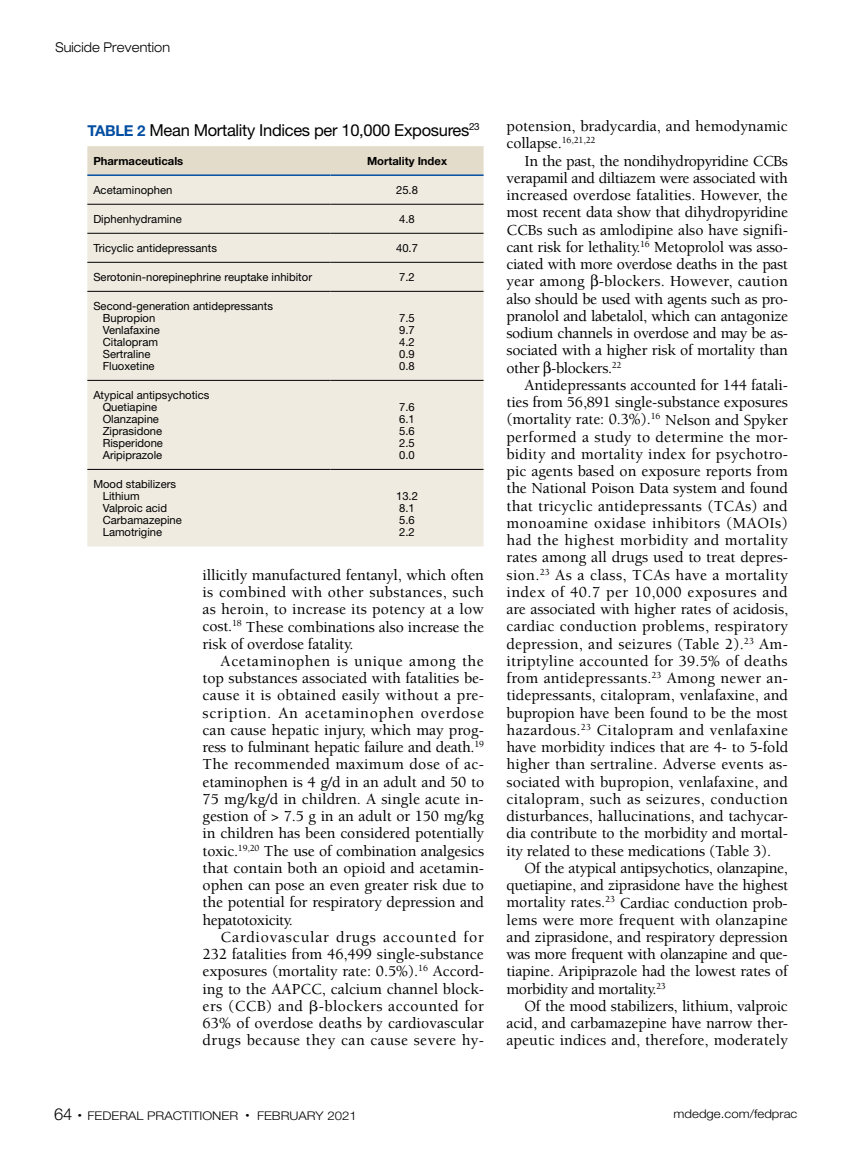
<style>
.page{position:relative;width:851px;height:1161px;background:#fff}
.page>*{position:absolute;margin:0;border:0;box-sizing:border-box;transform-origin:0 0}
.t1{font:16.5px "Helvetica Neue LT Std";letter-spacing:-.02em;color:#000}
.t2{font:500 15.75px/17.2px "Berkeley Std";letter-spacing:-.01em;color:#000;text-align:justify}
.t3{font:300 expanded 13.5px "Helvetica Neue LT Std";letter-spacing:.01em;color:#000;scale:.9 1}
.t4{font:300 12px "Helvetica Neue LT Std";color:#000;scale:1.1 1}
.t5{font:11.25px/12px "Helvetica Neue LT Std";color:#000}
.t6{font:700 11.25px "Helvetica Neue LT Std";color:#000}
.s1{font-weight:700;font-size:15px;color:#034ea2}
.s2{font-size:16.5px}
</style>
<div class="page">
<div style="left:87px;top:146px;width:396px;height:28px;background:#e4dcca"></div>
<svg style="left:87px;top:176px;width:396px;height:370px;background:#eeeae1"></svg>
<hr style="left:87px;top:204px;width:243px;height:1px;background:#000">
<hr style="left:330px;top:204px;width:153px;height:1px;background:#000">
<hr style="left:87px;top:233px;width:243px;height:1px;background:#000">
<hr style="left:330px;top:233px;width:153px;height:1px;background:#000">
<hr style="left:87px;top:262px;width:243px;height:1px;background:#000">
<hr style="left:330px;top:262px;width:153px;height:1px;background:#000">
<hr style="left:87px;top:291px;width:243px;height:1px;background:#000">
<hr style="left:330px;top:291px;width:153px;height:1px;background:#000">
<hr style="left:87px;top:380px;width:243px;height:1px;background:#000">
<hr style="left:330px;top:380px;width:153px;height:1px;background:#000">
<hr style="left:87px;top:469px;width:243px;height:1px;background:#000">
<hr style="left:330px;top:469px;width:153px;height:1px;background:#000">
<hr style="left:87px;top:174px;width:243px;height:2px;background:#034ea2">
<hr style="left:330px;top:174px;width:153px;height:2px;background:#034ea2">
<p class="t3" style="left:56px;top:40px;width:129px">Suicide Prevention</p>
<p class="t1" style="left:87px;top:120px;width:394px"><span class="s1">TABLE 2</span> Mean Mortality Indices per 10,000 Exposures<sup>23</sup></p>
<p class="t6" style="left:93px;top:154px;width:91px">Pharmaceuticals</p>
<p class="t6" style="left:367px;top:154px;width:81px">Mortality Index</p>
<p class="t5" style="left:93px;top:184px;width:80px">Acetaminophen</p>
<p class="t5" style="left:396px;top:184px;width:23px">25.8</p>
<p class="t5" style="left:93px;top:213px;width:90px">Diphenhydramine</p>
<p class="t5" style="left:399px;top:213px;width:17px">4.8</p>
<p class="t5" style="left:93px;top:242px;width:125px">Tricyclic antidepressants</p>
<p class="t5" style="left:396px;top:242px;width:23px">40.7</p>
<p class="t5" style="left:93px;top:271px;width:220px">Serotonin-norepinephrine reuptake inhibitor</p>
<p class="t5" style="left:399px;top:271px;width:17px">7.2</p>
<p class="t5" style="left:103px;top:300px;width:172px;text-indent:-9px">Second-generation antidepressants<br>Bupropion<br>Venlafaxine<br>Citalopram<br>Sertraline<br>Fluoxetine</p>
<p class="t5" style="left:399px;top:312px;width:17px;text-align:justify">7.5<br>9.7<br>4.2<br>0.9<br>0.8</p>
<p class="t5" style="left:103px;top:389px;width:108px;text-indent:-9px">Atypical antipsychotics<br>Quetiapine<br>Olanzapine<br>Ziprasidone<br>Risperidone<br>Aripiprazole</p>
<p class="t5" style="left:103px;top:478px;width:81px;text-indent:-9px">Mood stabilizers<br>Lithium<br>Valproic acid<br>Carbamazepine<br>Lamotrigine</p>
<p class="t5" style="left:399px;top:401px;width:17px;text-align:justify">7.6<br>6.1<br>5.6<br>2.5<br>0.0</p>
<p class="t5" style="left:396px;top:490px;width:23px">13.2<br>8.1<br>5.6<br>2.2</p>
<p class="t2" style="left:202px;top:566px;width:283px">illicitly manufactured fentanyl, which often is combined with other substances, such as heroin, to increase its potency at a low cost.<sup>18</sup> These combinations also increase the risk of overdose fatality.</p>
<p class="t2" style="left:202px;top:653px;width:283px;text-indent:18px">Acetaminophen is unique among the top substances associated with fatalities be&shy;cause it is obtained easily without a pre&shy;scription. An acetaminophen overdose can cause hepatic injury, which may prog&shy;ress to fulminant hepatic failure and death.<sup>19<br></sup>The recommended maximum dose of ac&shy;etaminophen is 4 g/d in an adult and 50 to 75 mg/kg/d in children. A single acute in&shy;gestion of &gt; 7.5 g in an adult or 150 mg/kg in children has been considered potentially toxic.<sup>19,20</sup> The use of combination analgesics that contain both an opioid and acetamin&shy;ophen can pose an even greater risk due to the potential for respiratory depression and hepatotoxicity.</p>
<p class="t2" style="left:202px;top:929px;width:283px;text-indent:18px">Cardiovascular drugs accounted for 232 fatalities from 46,499 single-substance exposures (mortality rate: 0.5%).<sup>16</sup> Accord&shy;ing to the AAPCC, calcium channel block&shy;ers (CCB) and -blockers accounted for 63% of overdose deaths by cardiovascular drugs because they can cause severe hy-</p>
<p class="t2" style="left:506px;top:118px;width:283px">potension, bradycardia, and hemodynamic collapse.<sup>16,21,22</sup></p>
<p class="t2" style="left:506px;top:152px;width:283px;text-indent:18px">In the past, the nondihydropyridine CCBs verapamil and diltiazem were associated with increased overdose fatalities. However, the most recent data show that dihydropyridine CCBs such as amlodipine also have signifi&shy;cant risk for lethality.<sup>16</sup> Metoprolol was asso&shy;ciated with more overdose deaths in the past year among -blockers. However, caution also should be used with agents such as pro&shy;pranolol and labetalol, which can antagonize sodium channels in overdose and may be as&shy;sociated with a higher risk of mortality than other -blockers.<sup>22</sup></p>
<p class="t2" style="left:506px;top:377px;width:283px;text-indent:18px">Antidepressants accounted for 144 fatali&shy;ties from 56,891 single-substance exposures (mortality rate: 0.3%).<sup>16</sup> Nelson and Spyker performed a study to determine the mor&shy;bidity and mortality index for psychotro&shy;pic agents based on exposure reports from the National Poison Data system and found that tricyclic antidepressants (TCAs) and monoamine oxidase inhibitors (MAOIs) had the highest morbidity and mortality rates among all drugs used to treat depres&shy;sion.<sup>23</sup> As a class, TCAs have a mortality index of 40.7 per 10,000 exposures and are associated with higher rates of acidosis, cardiac conduction problems, respiratory depression, and seizures (Table 2).<sup>23</sup> Am&shy;itriptyline accounted for 39.5% of deaths from antidepressants.<sup>23</sup> Among newer an&shy;tidepressants, citalopram, venlafaxine, and bupropion have been found to be the most hazardous.<sup>23</sup> Citalopram and venlafaxine have morbidity indices that are 4- to 5-fold higher than sertraline. Adverse events as&shy;sociated with bupropion, venlafaxine, and citalopram, such as seizures, conduction disturbances, hallucinations, and tachycar&shy;dia contribute to the morbidity and mortal&shy;ity related to these medications (Table 3).</p>
<p class="t2" style="left:506px;top:860px;width:283px;text-indent:18px">Of the atypical antipsychotics, olanzapine, quetiapine, and ziprasidone have the highest mortality rates.<sup>23</sup> Cardiac conduction prob&shy;lems were more frequent with olanzapine and ziprasidone, and respiratory depression was more frequent with olanzapine and que&shy;tiapine. Aripiprazole had the lowest rates of morbidity and mortality.<sup>23</sup></p>
<p class="t2" style="left:506px;top:998px;width:283px;text-indent:18px">Of the mood stabilizers, lithium, valproic acid, and carbamazepine have narrow ther&shy;apeutic indices and, therefore, moderately</p>
<p class="t4" style="left:54px;top:1108px;width:277px"><span class="s2">64</span> <sup>•</sup> FEDERAL PRACTITIONER <sup>•</sup> FEBRUARY 2021</p>
<p class="t4" style="left:673px;top:1107px;width:114px">mdedge.com/fedprac</p>
</div>
